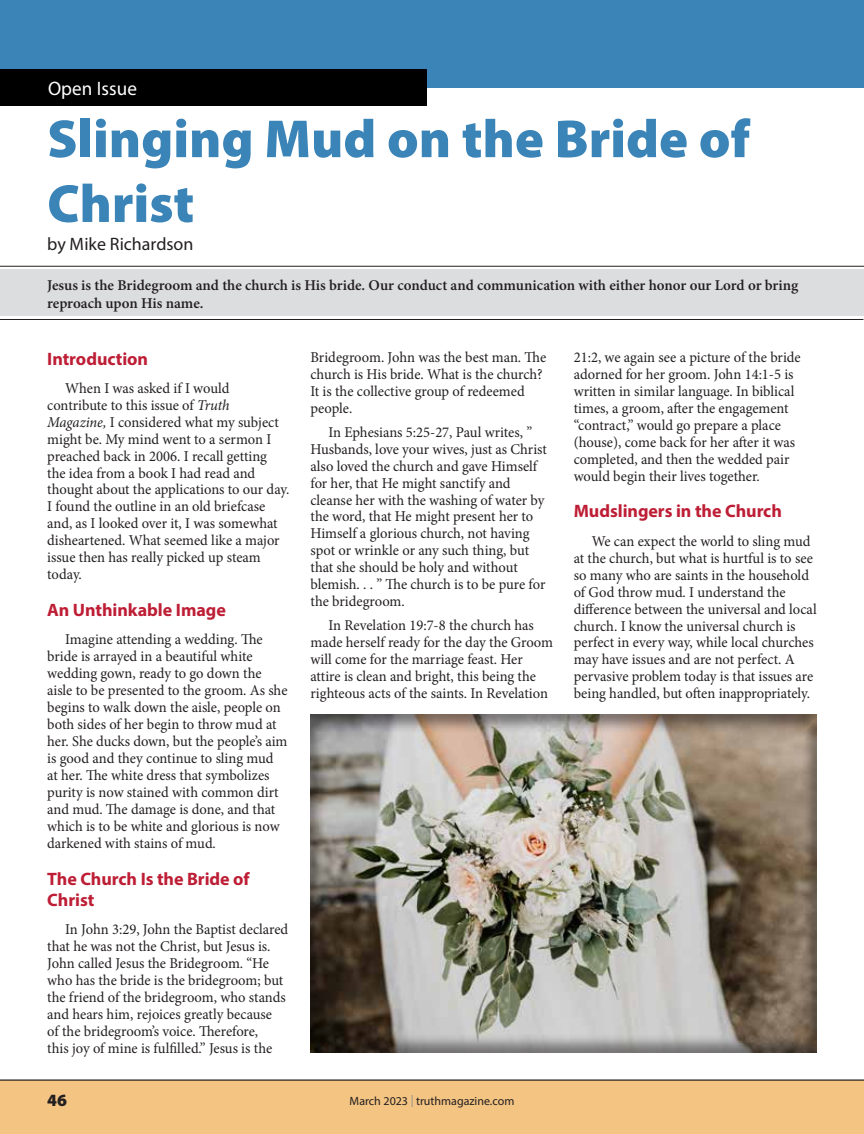
<style>
.page{position:relative;width:864px;height:1134px;background:#fff}
.page>*{position:absolute;margin:0;border:0;box-sizing:border-box;transform-origin:0 0}
.t1{font:900 54px/64.8px "Myriad Pro";color:#3a84b7}
.t2{font:19.5px "Myriad Pro";letter-spacing:.005em;color:#fff}
.t3{font:700 18px/21px "Myriad Pro";letter-spacing:-.005em;color:#be1e35}
.t4{font:18px "Myriad Pro";color:#231f20}
.t5{font:900 17.25px "Myriad Pro";color:#231f20}
.t6{font:15px/17px "Minion Pro";letter-spacing:-.005em;color:#231f20}
.t7{font:600 15px/18.8px "Minion Pro";color:#231f20}
.t8{font:12px "Myriad Pro";color:#231f20}
.s1{font-style:italic}
.s2{color:#8a8c8f}
</style>
<div class="page">
<div style="left:0;top:0;width:864px;height:88px;background:#3a84b7"></div>
<div style="left:0;top:70px;width:427px;height:36px;background:#000"></div>
<div style="left:0;top:1080px;width:864px;height:54px;background:#f4c483"></div>
<div style="left:0;top:270px;width:864px;height:46px;background:#dcdddf"></div>
<hr style="left:0;top:266px;width:864px;height:1px;background:#231f20">
<hr style="left:0;top:319px;width:863px;height:1px;background:#231f20">
<div style="left:298px;top:704px;width:533px;height:349px;background:#231f20;opacity:.5"></div>
<h2 class="t2" style="left:48px;top:76px;width:90px">Open Issue</h2>
<h1 class="t1" style="left:47px;top:104px;width:704px">Slinging Mud on the Bride of<br>Christ</h1>
<p class="t4" style="left:47px;top:233px;width:148px">by Mike Richardson</p>
<p class="t7" style="left:47px;top:275px;width:753px">Jesus is the Bridegroom and the church is His bride. Our conduct and communication with either honor our Lord or bring reproach upon His name.</p>
<p class="t3" style="left:47px;top:347px;width:102px">Introduction</p>
<p class="t6" style="left:47px;top:380px;width:244px;text-indent:18px">When I was asked if I would contribute to this issue of <span class="s1">Truth Magazine,</span> I considered what my subject might be. My mind went to a sermon I preached back in 2006. I recall getting<br>the idea from a book I had read and thought about the applications to our day.<br>I found the outline in an old briefcase and, as I looked over it, I was somewhat disheartened. What seemed like a major issue then has really picked up steam today.</p>
<p class="t3" style="left:47px;top:599px;width:180px">An Unthinkable Image</p>
<p class="t6" style="left:47px;top:631px;width:242px;text-indent:18px">Imagine attending a wedding. The bride is arrayed in a beautiful white wedding gown, ready to go down the aisle to be presented to the groom. As she begins to walk down the aisle, people on both sides of her begin to throw mud at her. She ducks down, but the people’s aim is good and they continue to sling mud at her. The white dress that symbolizes purity is now stained with common dirt and mud. The damage is done, and that which is to be white and glorious is now darkened with stains of mud.</p>
<p class="t3" style="left:47px;top:868px;width:204px">The Church Is the Bride of<br>Christ</p>
<p class="t6" style="left:47px;top:921px;width:243px;text-indent:18px">In John 3:29, John the Baptist declared that he was not the Christ, but Jesus is.<br>John called Jesus the Bridegroom. “He who has the bride is the bridegroom; but the friend of the bridegroom, who stands and hears him, rejoices greatly because<br>of the bridegroom’s voice. Therefore,<br>this joy of mine is fulfilled.” Jesus is the</p>
<p class="t6" style="left:310px;top:349px;width:237px">Bridegroom. John was the best man. The church is His bride. What is the church?<br>It is the collective group of redeemed people.</p>
<p class="t6" style="left:310px;top:424px;width:238px;text-indent:18px">In Ephesians 5:25-27, Paul writes, ” Husbands, love your wives, just as Christ also loved the church and gave Himself for her, that He might sanctify and cleanse her with the washing of water by the word, that He might present her to Himself a glorious church, not having spot or wrinkle or any such thing, but that she should be holy and without blemish. . . ” The church is to be pure for the bridegroom.</p>
<p class="t6" style="left:310px;top:617px;width:244px;text-indent:18px">In Revelation 19:7-8 the church has made herself ready for the day the Groom will come for the marriage feast. Her attire is clean and bright, this being the righteous acts of the saints. In Revelation</p>
<p class="t5" style="left:47px;top:1088px;width:21px">46</p>
<p class="t8" style="left:350px;top:1094px;width:166px">March 2023 <span class="s2">|</span> truthmagazine.com</p>
<p class="t6" style="left:574px;top:349px;width:229px">21:2, we again see a picture of the bride adorned for her groom. John 14:1-5 is written in similar language. In biblical times, a groom, after the engagement “contract,” would go prepare a place (house), come back for her after it was completed, and then the wedded pair would begin their lives together.</p>
<p class="t3" style="left:574px;top:500px;width:210px">Mudslingers in the Church</p>
<p class="t6" style="left:574px;top:533px;width:244px;text-indent:18px">We can expect the world to sling mud at the church, but what is hurtful is to see so many who are saints in the household of God throw mud. I understand the difference between the universal and local church. I know the universal church is perfect in every way, while local churches may have issues and are not perfect. A pervasive problem today is that issues are being handled, but often inappropriately.</p>
</div>
